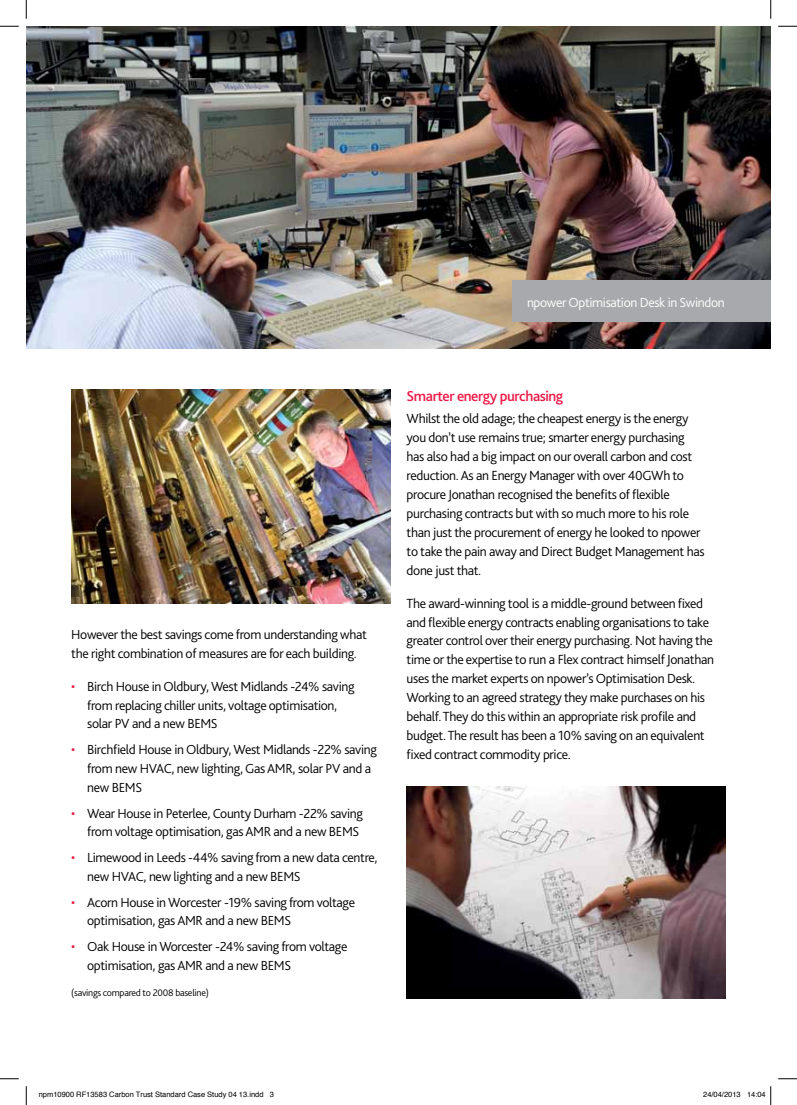
<style>
.page{position:relative;width:797px;height:1105px;background:#fff}
.page>*{position:absolute;margin:0;border:0;box-sizing:border-box;transform-origin:0 0}
.t1{font:500 15.12px "Bliss Pro";letter-spacing:-.03em;color:#ed1846}
.t2{font:300 13.88px/18.9px "Bliss Pro";letter-spacing:-.025em;color:#000}
.t3{font:300 13.75px/18.8px "Bliss Pro";letter-spacing:-.025em;color:#000}
.t4{font:300 13.75px "Bliss Pro";letter-spacing:-.025em;color:#fff}
.t5{font:300 10px "Bliss Pro";letter-spacing:-.025em;color:#000}
.t6{font:7.5px "Helvetica";color:#000}
.s1{color:#ed1846}
</style>
<div class="page">
<img style="left:406px;top:786px;width:319px;height:212px">
<img style="left:26px;top:26px;width:744px;height:322px">
<img style="left:71px;top:389px;width:319px;height:214px">
<div style="left:512px;top:280px;width:258px;height:42px;background:#a7a9ac"></div>
<svg style="left:0;top:25px;width:19px;height:2px"></svg>
<svg style="left:778px;top:25px;width:19px;height:2px"></svg>
<svg style="left:0;top:1078px;width:19px;height:1px"></svg>
<svg style="left:778px;top:1078px;width:19px;height:1px"></svg>
<svg style="left:25px;top:0;width:2px;height:19px"></svg>
<svg style="left:25px;top:1086px;width:2px;height:19px"></svg>
<svg style="left:770px;top:0;width:1px;height:19px"></svg>
<svg style="left:770px;top:1086px;width:1px;height:19px"></svg>
<p class="t4" style="left:527px;top:294px;width:199px">npower Optimisation Desk in Swindon</p>
<p class="t3" style="left:71px;top:625px;width:297px">However the best savings come from understanding what the right combination of measures are for each building.</p>
<p class="t3" style="left:87px;top:676px;width:269px;text-indent:-16px"><span class="s1">•</span> Birch House in Oldbury, West Midlands -24% saving from replacing chiller units, voltage optimisation, solar PV and a new BEMS</p>
<p class="t3" style="left:87px;top:740px;width:291px;text-indent:-16px"><span class="s1">•</span> Birchfield House in Oldbury, West Midlands -22% saving from new HVAC, new lighting, Gas AMR, solar PV and a new BEMS</p>
<p class="t3" style="left:71px;top:803px;width:293px;text-align:right"><span class="s1">•</span> Wear House in Peterlee, County Durham -22% saving from voltage optimisation, gas AMR and a new BEMS</p>
<p class="t3" style="left:87px;top:848px;width:292px;text-indent:-16px"><span class="s1">•</span> Limewood in Leeds -44% saving from a new data centre, new HVAC, new lighting and a new BEMS</p>
<p class="t3" style="left:87px;top:892px;width:269px;text-indent:-16px"><span class="s1">•</span> Acorn House in Worcester -19% saving from voltage optimisation, gas AMR and a new BEMS</p>
<p class="t3" style="left:87px;top:937px;width:262px;text-indent:-16px"><span class="s1">•</span> Oak House in Worcester -24% saving from voltage optimisation, gas AMR and a new BEMS</p>
<p class="t5" style="left:71px;top:986px;width:139px">(savings compared to 2008 baseline)</p>
<p class="t1" style="left:406px;top:387px;width:158px">Smarter energy purchasing</p>
<p class="t2" style="left:406px;top:409px;width:299px">Whilst the old adage; the cheapest energy is the energy you don’t use remains true; smarter energy purchasing has also had a big impact on our overall carbon and cost reduction. As an Energy Manager with over 40GWh to procure Jonathan recognised the benefits of flexible purchasing contracts but with so much more to his role than just the procurement of energy he looked to npower to take the pain away and Direct Budget Management has done just that.</p>
<p class="t2" style="left:406px;top:593px;width:309px">The award-winning tool is a middle-ground between fixed and flexible energy contracts enabling organisations to take greater control over their energy purchasing. Not having the time or the expertise to run a Flex contract himself Jonathan uses the market experts on npower’s Optimisation Desk.<br>Working to an agreed strategy they make purchases on his behalf. They do this within an appropriate risk profile and budget. The result has been a 10% saving on an equivalent fixed contract commodity price.</p>
<p class="t6" style="left:39px;top:1089px;width:237px">npm10900 RF13583 Carbon Trust Standard Case Study 04 13.indd 3</p>
<p class="t6" style="left:703px;top:1089px;width:64px">24/04/2013 14:04</p>
</div>
